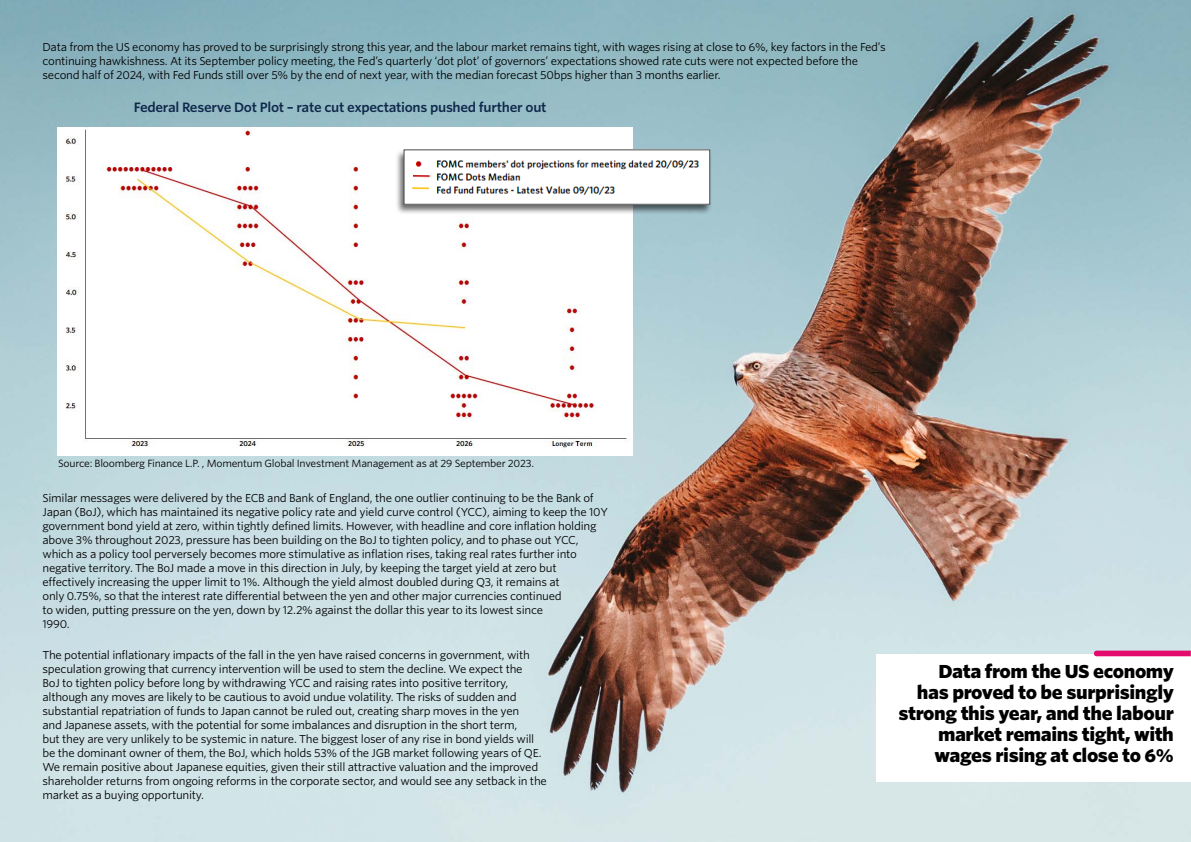
<style>
.page{position:relative;width:1191px;height:842px;background:#fff}
.page>*{position:absolute;margin:0;border:0;box-sizing:border-box;transform-origin:0 0}
.t1{font:900 18px/21px "Whitney S Sm";letter-spacing:-.025em;color:#000;text-align:right}
.t2{font:600 13px "Whitney S Sm";letter-spacing:-.025em;color:#10284c}
.t3{font:11px/14px "Whitney S Sm";letter-spacing:-.025em;color:#000}
.t4{font:10px "Whitney S Sm";letter-spacing:-.025em;color:#000}
</style>
<div class="page">
<img style="left:0;top:0;width:1191px;height:842px">
<img style="left:57px;top:128px;width:575px;height:327px">
<div style="left:876px;top:654px;width:315px;height:128px;background:#fff"></div>
<svg style="left:1093px;top:651px;width:97px;height:5px"></svg>
<div style="left:395px;top:149px;width:318px;height:66px;background:#000;opacity:.59"></div>
<img style="left:406px;top:152px;width:302px;height:50px">
<p class="t3" style="left:43px;top:40px;width:844px">Data from the US economy has proved to be surprisingly strong this year, and the labour market remains tight, with wages rising at close to 6%, key factors in the Fed’s continuing hawkishness. At its September policy meeting, the Fed’s quarterly ‘dot plot’ of governors’ expectations showed rate cuts were not expected before the second half of 2024, with Fed Funds still over 5% by the end of next year, with the median forecast 50bps higher than 3 months earlier.</p>
<p class="t2" style="left:134px;top:99px;width:414px">Federal Reserve Dot Plot – rate cut expectations pushed further out</p>
<p class="t4" style="left:58px;top:457px;width:477px">Source: Bloomberg Finance L.P. , Momentum Global Investment Management as at 29 September 2023.</p>
<p class="t3" style="left:43px;top:491px;width:567px">Similar messages were delivered by the ECB and Bank of England, the one outlier continuing to be the Bank of Japan (BoJ), which has maintained its negative policy rate and yield curve control (YCC), aiming to keep the 10Y government bond yield at zero, within tightly defined limits. However, with headline and core inflation holding above 3% throughout 2023, pressure has been building on the BoJ to tighten policy, and to phase out YCC, which as a policy tool perversely becomes more stimulative as inflation rises, taking real rates further into negative territory. The BoJ made a move in this direction in July, by keeping the target yield at zero but effectively increasing the upper limit to 1%. Although the yield almost doubled during Q3, it remains at<br>only 0.75%, so that the interest rate differential between the yen and other major currencies continued<br>to widen, putting pressure on the yen, down by 12.2% against the dollar this year to its lowest since<br>1990.</p>
<p class="t3" style="left:43px;top:648px;width:506px">The potential inflationary impacts of the fall in the yen have raised concerns in government, with speculation growing that currency intervention will be used to stem the decline. We expect the<br>BoJ to tighten policy before long by withdrawing YCC and raising rates into positive territory, although any moves are likely to be cautious to avoid undue volatility. The risks of sudden and substantial repatriation of funds to Japan cannot be ruled out, creating sharp moves in the yen<br>and Japanese assets, with the potential for some imbalances and disruption in the short term,<br>but they are very unlikely to be systemic in nature. The biggest loser of any rise in bond yields will be the dominant owner of them, the BoJ, which holds 53% of the JGB market following years of QE.<br>We remain positive about Japanese equities, given their still attractive valuation and the improved shareholder returns from ongoing reforms in the corporate sector, and would see any setback in the market as a buying opportunity.</p>
<h1 class="t1" style="left:898px;top:660px;width:277px">Data from the US economy<br>has proved to be surprisingly strong this year, and the labour market remains tight, with wages rising at close to 6%</h1>
</div>
